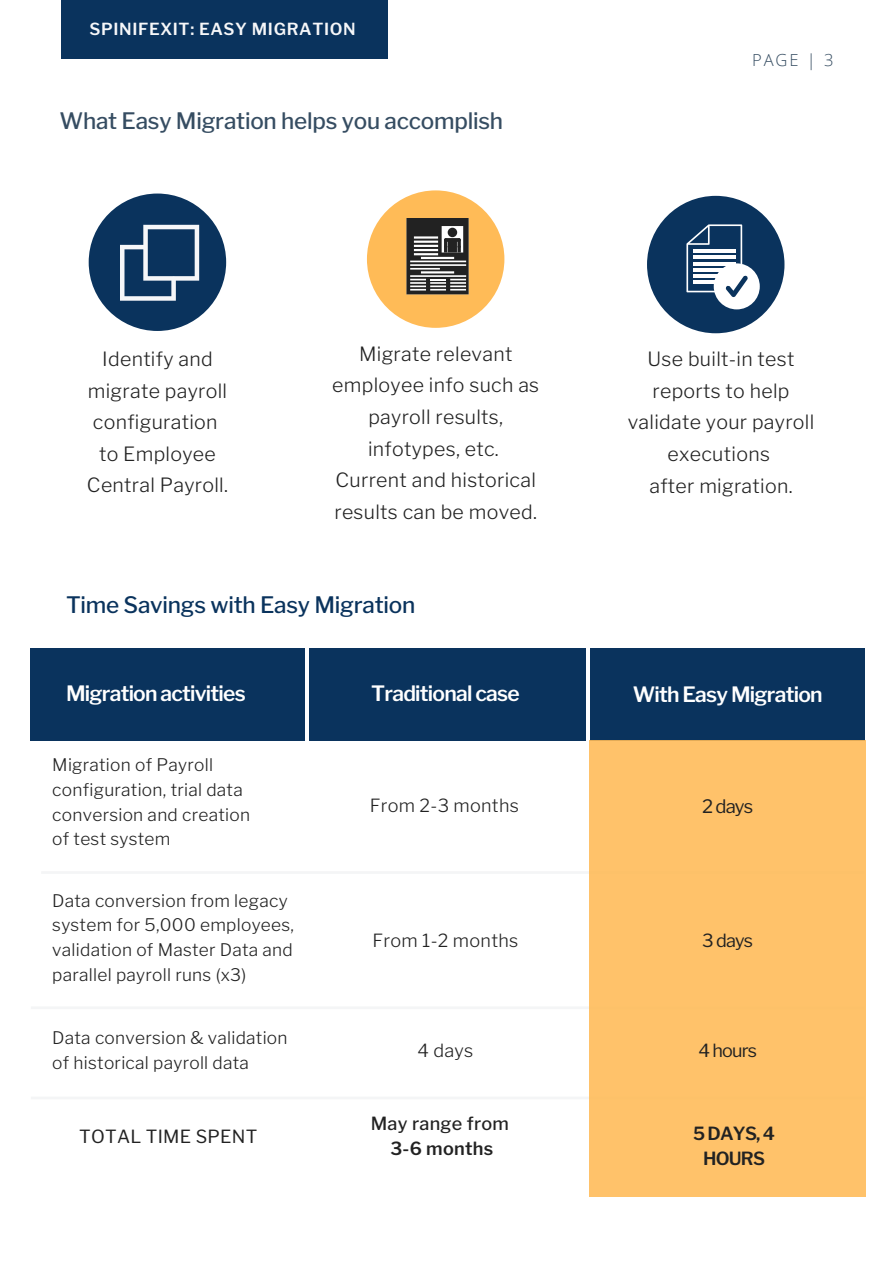
<style>
.page{position:relative;width:894px;height:1264px;background:#fff}
.page>*{position:absolute;margin:0;border:0;box-sizing:border-box;transform-origin:0 0}
.t1{font:500 22.5px "Libre Franklin";letter-spacing:-.01em;color:#364d62}
.t2{font:500 22.5px "Libre Franklin";letter-spacing:-.01em;color:#0a335d}
.t3{font:600 21px "Libre Franklin";letter-spacing:-.035em;color:#fff}
.t4{font:300 19.5px/31.5px "Libre Franklin";letter-spacing:.015em;color:#222;text-align:center}
.t5{font:18.45px "Libre Franklin";color:#222}
.t6{font:300 18px "Libre Franklin";letter-spacing:.015em;color:#222}
.t7{font:18px "Libre Franklin";letter-spacing:.015em;color:#222}
.t8{font:600 18px/24.8px "Libre Franklin";letter-spacing:-.045em;color:#222;text-align:center}
.t9{font:500 18px "Libre Franklin";letter-spacing:.015em;color:#222}
.t10{font:300 17.25px/24.8px "Libre Franklin";letter-spacing:.015em;color:#222}
.t11{font:600 16.5px "Libre Franklin";letter-spacing:.04em;color:#f6f7f9}
.t12{font:300 16.5px "Open Sans";color:#364d62}
</style>
<div class="page">
<div style="left:30px;top:648px;width:274px;height:92px;background:#0a335d"></div>
<div style="left:309px;top:648px;width:276px;height:92px;background:#0a335d"></div>
<div style="left:589px;top:648px;width:275px;height:92px;background:#0a335d"></div>
<div style="left:646px;top:196px;width:138px;height:137px;background:#0a335d;border-radius:50%"></div>
<div style="left:713px;top:263px;width:46px;height:46px;background:#fff;border-radius:50%"></div>
<svg style="left:686px;top:224px;width:61px;height:73px"></svg>
<div style="left:89px;top:193px;width:137px;height:138px;background:#0a335d;border-radius:50%"></div>
<svg style="left:120px;top:225px;width:79px;height:76px"></svg>
<div style="left:367px;top:190px;width:137px;height:138px;background:#ffbb57;border-radius:50%"></div>
<svg style="left:406px;top:218px;width:62px;height:76px;background:#616161"></svg>
<svg style="left:42px;top:872px;width:546px;height:1px"></svg>
<svg style="left:31px;top:1007px;width:557px;height:2px"></svg>
<svg style="left:31px;top:1097px;width:557px;height:2px"></svg>
<div style="left:588px;top:740px;width:276px;height:456px;background:#ffc26a"></div>
<div style="left:61px;top:0;width:326px;height:59px;background:#0a335d"></div>
<p class="t11" style="left:89px;top:16px;width:268px">SPINIFEXIT: EASY MIGRATION</p>
<p class="t1" style="left:59px;top:103px;width:445px">What Easy Migration helps you accomplish</p>
<p class="t4" style="left:88px;top:343px;width:141px">Identify and migrate payroll configuration</p>
<p class="t4" style="left:87px;top:438px;width:142px">to Employee<br>Central Payroll.</p>
<p class="t4" style="left:332px;top:338px;width:208px">Migrate relevant employee info such as payroll results, infotypes, etc.</p>
<p class="t4" style="left:334px;top:464px;width:204px;text-align:left">Current and historical results can be moved.</p>
<p class="t2" style="left:66px;top:587px;width:351px">Time Savings with Easy Migration</p>
<p class="t12" style="left:751px;top:48px;width:83px">PAGE | 3</p>
<p class="t4" style="left:627px;top:343px;width:188px">Use built-in test reports to help validate your payroll executions</p>
<p class="t4" style="left:649px;top:469px;width:144px">after migration.</p>
<p class="t3" style="left:66px;top:677px;width:181px">Migration activities</p>
<p class="t3" style="left:371px;top:677px;width:150px">Traditional case</p>
<p class="t3" style="left:632px;top:677px;width:191px">With Easy Migration</p>
<p class="t10" style="left:52px;top:752px;width:199px">Migration of Payroll configuration, trial data conversion and creation</p>
<p class="t10" style="left:52px;top:826px;width:120px">of test system</p>
<p class="t10" style="left:52px;top:887px;width:243px">Data conversion from legacy system for 5,000 employees, validation of Master Data and parallel payroll runs (x3)</p>
<p class="t10" style="left:52px;top:1025px;width:237px">Data conversion &amp; validation of historical payroll data</p>
<p class="t7" style="left:79px;top:1125px;width:180px">TOTAL TIME SPENT</p>
<p class="t6" style="left:370px;top:794px;width:151px">From 2-3 months</p>
<p class="t5" style="left:701px;top:794px;width:53px">2 days</p>
<p class="t6" style="left:372px;top:929px;width:147px">From 1-2 months</p>
<p class="t7" style="left:702px;top:929px;width:52px">3 days</p>
<p class="t6" style="left:417px;top:1039px;width:57px">4 days</p>
<p class="t7" style="left:698px;top:1039px;width:60px">4 hours</p>
<p class="t9" style="left:370px;top:1109px;width:140px">May range from</p>
<p class="t8" style="left:390px;top:1134px;width:104px">3-6 months</p>
<p class="t8" style="left:693px;top:1119px;width:83px">5 DAYS, 4<br>HOURS</p>
</div>
